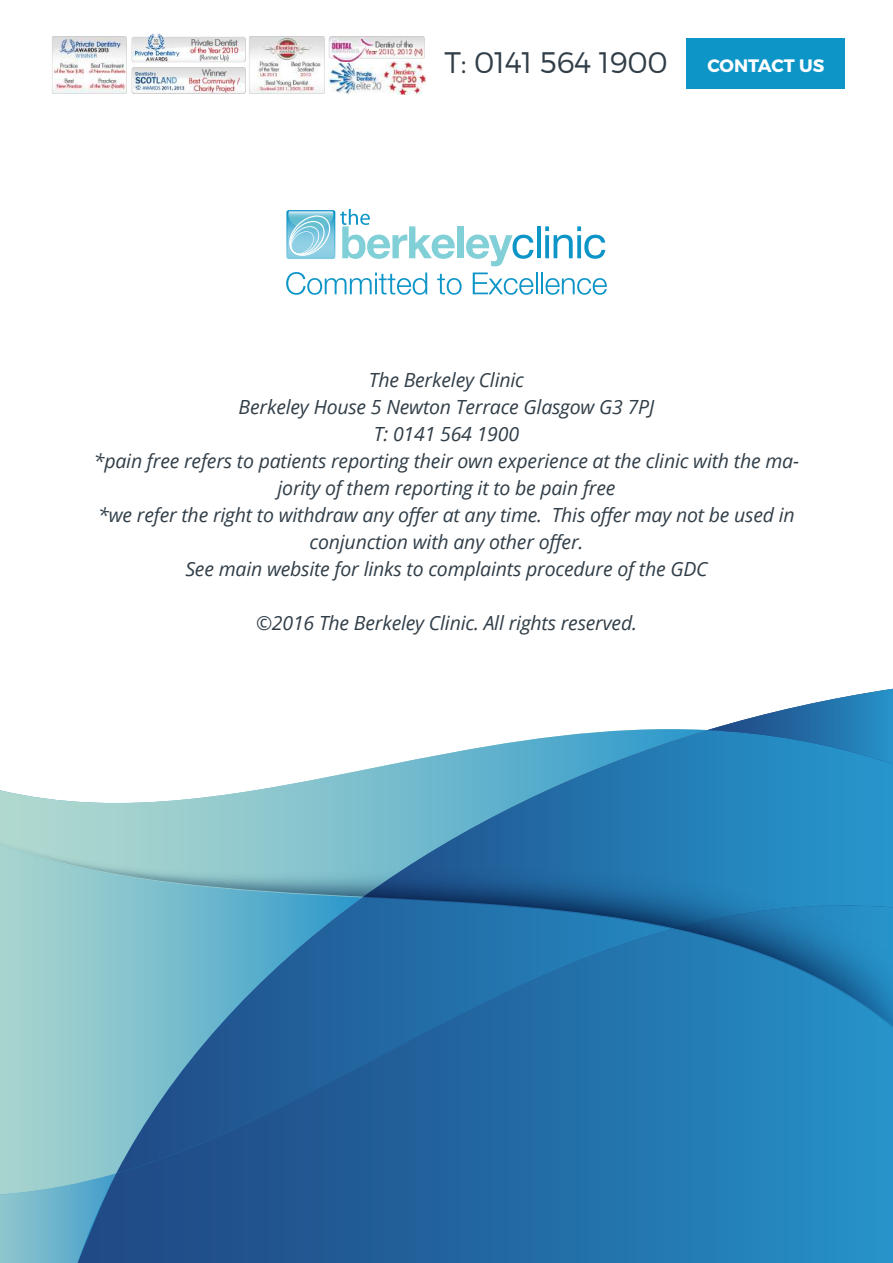
<style>
.page{position:relative;width:893px;height:1263px;background:#fff}
.page>*{position:absolute;margin:0;border:0;box-sizing:border-box;transform-origin:0 0}
.t1{font:300 29.7px "Montserrat";letter-spacing:-.01em;color:#313e48}
.t2{font:italic 19.5px/27px "Open Sans";letter-spacing:-.01em;color:#313e48;text-align:center}
.t3{font:700 18px "Montserrat";color:#fff}
</style>
<div class="page">
<svg style="left:286px;top:209px;width:169px;height:50px"></svg>
<div style="left:457px;top:226px;width:7px;height:32px;background:#81cfd7"></div>
<svg style="left:466px;top:235px;width:67px;height:31px"></svg>
<hr style="left:537px;top:226px;width:3px;height:32px;background:#0d95c8">
<svg style="left:545px;top:226px;width:60px;height:33px"></svg>
<svg style="left:286px;top:272px;width:141px;height:23px"></svg>
<svg style="left:437px;top:274px;width:25px;height:21px"></svg>
<svg style="left:473px;top:272px;width:60px;height:23px"></svg>
<hr style="left:536px;top:272px;width:2px;height:22px;background:#0d95c8">
<hr style="left:541px;top:272px;width:2px;height:22px;background:#0d95c8">
<svg style="left:546px;top:278px;width:61px;height:17px"></svg>
<svg style="left:0;top:1026px;width:77px;height:147px;background:#9fd0ce"></svg>
<svg style="left:0;top:1173px;width:77px;height:90px;background:#7ebdcd"></svg>
<svg style="left:78px;top:1026px;width:815px;height:237px;background:#2972a8"></svg>
<svg style="left:714px;top:689px;width:179px;height:39px"></svg>
<svg style="left:0;top:728px;width:893px;height:298px;background:#5b9fc1"></svg>
<img style="left:52px;top:37px;width:75px;height:56px">
<img style="left:126px;top:33px;width:120px;height:30px">
<img style="left:249px;top:37px;width:176px;height:57px">
<img style="left:126px;top:68px;width:120px;height:25px">
<div style="left:687px;top:39px;width:158px;height:50px;background:#0d95c8"></div>
<h1 class="t1" style="left:444px;top:44px;width:225px">T: 0141 564 1900</h1>
<p class="t3" style="left:707px;top:54px;width:118px">CONTACT US</p>
<p class="t2" style="left:94px;top:365px;width:707px">The Berkeley Clinic<br>Berkeley House 5 Newton Terrace Glasgow G3 7PJ<br>T: 0141 564 1900<br>*pain free refers to patients reporting their own experience at the clinic with the ma&shy;jority of them reporting it to be pain free<br>*we refer the right to withdraw any offer at any time. This offer may not be used in conjunction with any other offer.<br>See main website for links to complaints procedure of the GDC</p>
<p class="t2" style="left:256px;top:608px;width:383px">©2016 The Berkeley Clinic. All rights reserved.</p>
</div>
